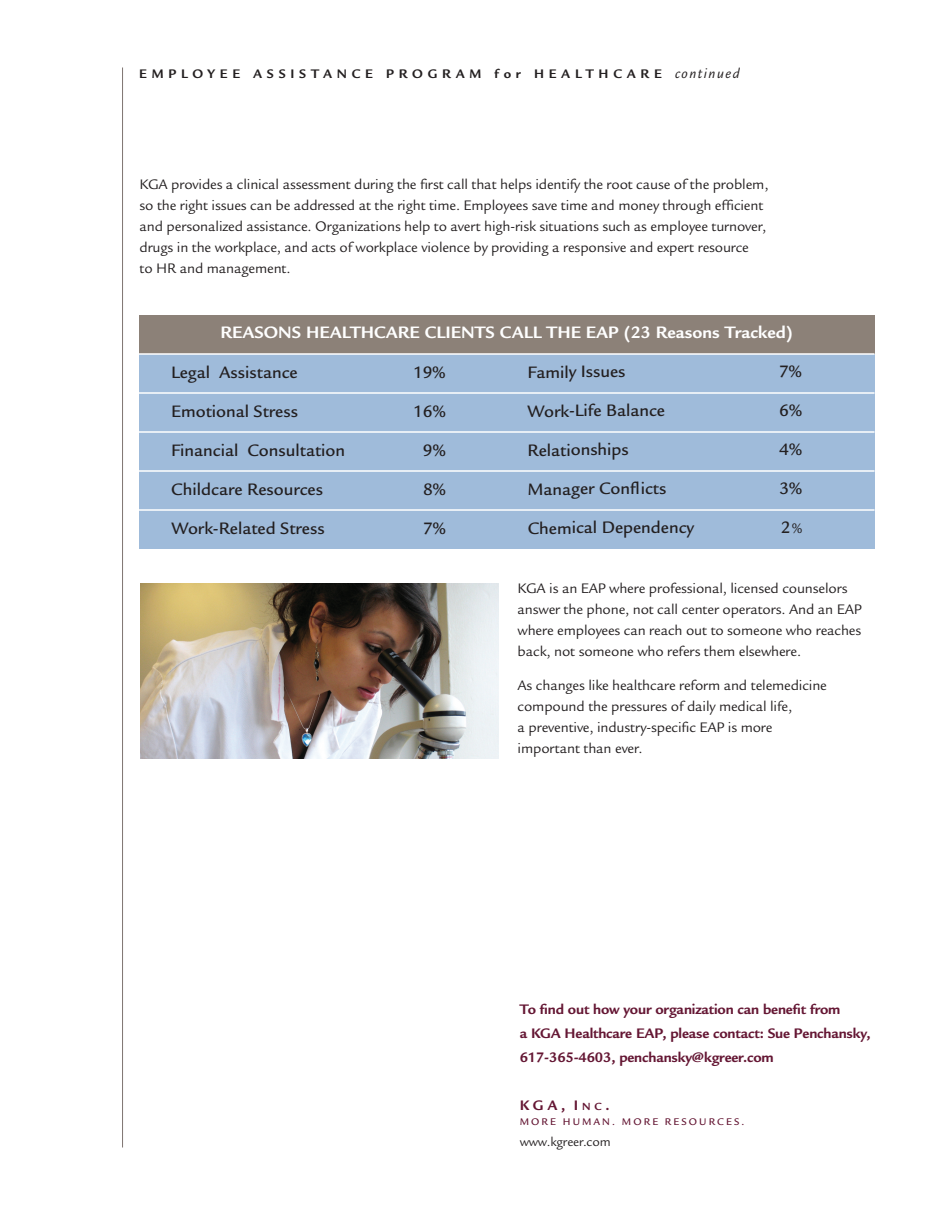
<style>
.page{position:relative;width:945px;height:1215px;background:#fff}
.page>*{position:absolute;margin:0;border:0;box-sizing:border-box;transform-origin:0 0}
.t1{font:500 18px "Legacy Sans Std";color:#231f20}
.t2{font:700 18px "Legacy Sans Std";color:#fff}
.t3{font:15px/21px "Legacy Sans Std";letter-spacing:-.01em;color:#231f20}
.t4{font:700 15px/24px "Legacy Sans Std";letter-spacing:-.01em;color:#641633}
.t5{font:700 13.5px "Legacy Sans Std";letter-spacing:.35em;color:#231f20}
.t6{font:13.5px "Legacy Sans Std";letter-spacing:-.01em;color:#231f20}
.t7{font:500 10.5px "Legacy Sans Std";letter-spacing:.2em;color:#641633}
.s1{font-weight:400;font-style:italic;font-size:15px}
.s2{font-weight:400;font-size:15px}
.s3{font-size:11.25px}
</style>
<div class="page">
<hr style="left:122px;top:68px;width:1px;height:1080px;background:#7e7370">
<img style="left:140px;top:583px;width:358px;height:176px">
<div style="left:139px;top:316px;width:735px;height:38px;background:#8c8178"></div>
<div style="left:139px;top:354px;width:735px;height:39px;background:#9fbbda"></div>
<div style="left:139px;top:393px;width:735px;height:39px;background:#9fbbda"></div>
<div style="left:139px;top:432px;width:735px;height:39px;background:#9fbbda"></div>
<div style="left:139px;top:471px;width:735px;height:39px;background:#9fbbda"></div>
<div style="left:139px;top:510px;width:735px;height:38px;background:#9fbbda"></div>
<hr style="left:139px;top:353px;width:735px;height:2px;background:#fff">
<hr style="left:139px;top:392px;width:735px;height:2px;background:#fff">
<hr style="left:139px;top:431px;width:735px;height:2px;background:#fff">
<hr style="left:139px;top:470px;width:735px;height:2px;background:#fff">
<hr style="left:139px;top:509px;width:735px;height:2px;background:#fff">
<p class="t5" style="left:139px;top:66px;width:602px">EMPLOYEE ASSISTANCE PROGRAM for HEALTHCARE <span class="s1">continued</span></p>
<p class="t3" style="left:140px;top:173px;width:630px">KGA provides a clinical assessment during the first call that helps identify the root cause of the problem, so the right issues can be addressed at the right time. Employees save time and money through efficient and personalized assistance. Organizations help to avert high-risk situations such as employee turnover, drugs in the workplace, and acts of workplace violence by providing a responsive and expert resource<br>to HR and management.</p>
<p class="t2" style="left:221px;top:322px;width:574px">REASONS HEALTHCARE CLIENTS CALL THE EAP (23 Reasons Tracked)</p>
<p class="t1" style="left:171px;top:362px;width:128px">Legal Assistance</p>
<p class="t1" style="left:413px;top:362px;width:34px">19%</p>
<p class="t1" style="left:171px;top:401px;width:128px">Emotional Stress</p>
<p class="t1" style="left:413px;top:401px;width:34px">16%</p>
<p class="t1" style="left:171px;top:440px;width:176px">Financial Consultation</p>
<p class="t1" style="left:423px;top:440px;width:24px">9%</p>
<p class="t1" style="left:171px;top:479px;width:153px">Childcare Resources</p>
<p class="t1" style="left:423px;top:479px;width:24px">8%</p>
<p class="t1" style="left:171px;top:518px;width:155px">Work-Related Stress</p>
<p class="t1" style="left:423px;top:518px;width:24px">7%</p>
<p class="t1" style="left:527px;top:362px;width:100px">Family Issues</p>
<p class="t1" style="left:779px;top:361px;width:24px">7%</p>
<p class="t1" style="left:527px;top:401px;width:139px">Work-Life Balance</p>
<p class="t1" style="left:779px;top:400px;width:24px">6%</p>
<p class="t1" style="left:528px;top:440px;width:103px">Relationships</p>
<p class="t1" style="left:779px;top:439px;width:24px">4%</p>
<p class="t1" style="left:528px;top:479px;width:140px">Manager Conflicts</p>
<p class="t1" style="left:779px;top:478px;width:24px">3%</p>
<p class="t1" style="left:528px;top:518px;width:168px">Chemical Dependency</p>
<p class="t1" style="left:781px;top:517px;width:23px">2<span class="s2">%</span></p>
<p class="t3" style="left:518px;top:578px;width:346px">KGA is an EAP where professional, licensed counselors answer the phone, not call center operators. And an EAP where employees can reach out to someone who reaches back, not someone who refers them elsewhere.</p>
<p class="t3" style="left:518px;top:675px;width:311px">As changes like healthcare reform and telemedicine compound the pressures of daily medical life,<br>a preventive, industry-specific EAP is more important than ever.</p>
<p class="t4" style="left:520px;top:998px;width:353px">To find out how your organization can benefit from<br>a KGA Healthcare EAP, please contact: Sue Penchansky,<br>617-365-4603, penchansky@kgreer.com</p>
<p class="t4" style="left:520px;top:1094px;width:91px">KGA, I<span class="s3">NC</span>.</p>
<p class="t7" style="left:520px;top:1116px;width:226px">MORE HUMAN. MORE RESOURCES.</p>
<p class="t6" style="left:520px;top:1134px;width:93px">www.kgreer.com</p>
</div>
